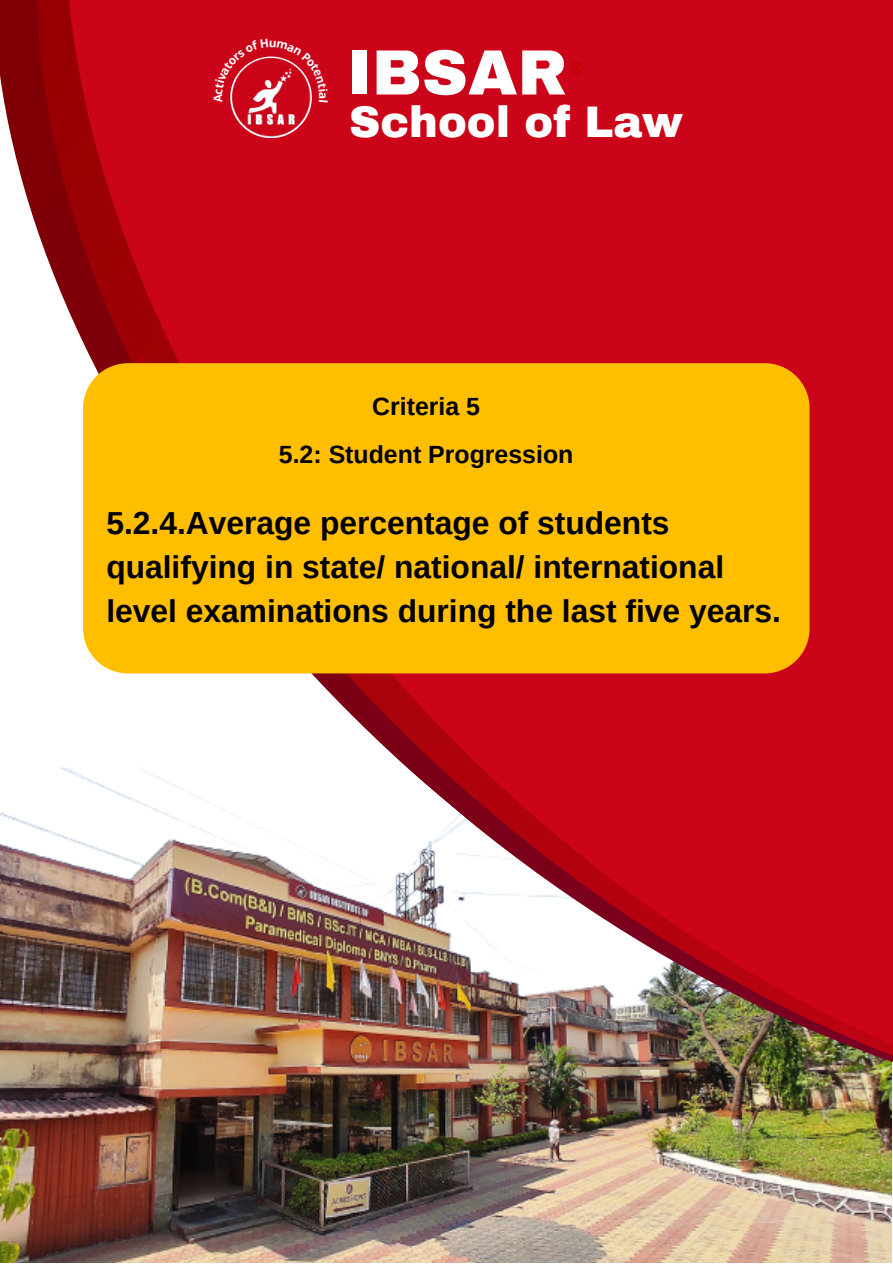
<style>
.page{position:relative;width:893px;height:1264px;background:#fff}
.page>*{position:absolute;margin:0;border:0;box-sizing:border-box;transform-origin:0 0}
.t1{font:900 63.9px "Archivo";color:#fff}
.t2{font:900 43.2px "Archivo";color:#fff}
.t3{font:700 31.8px/43.8px "Arimo";color:#000}
.t4{font:700 24.9px "Arimo";color:#000}
.t5{font:700 16.35px "Open Sans";color:#bd0000}
.t6{font:700 11.7px "Open Sans";color:#fff}
</style>
<div class="page">
<img style="left:0;top:1240px;width:891px;height:22px">
<img style="left:0;top:0;width:892px;height:1240px">
<div style="left:83px;top:363px;width:726px;height:310px;background:#ffbf00"></div>
<img style="left:223px;top:103px;width:95px;height:41px">
<svg style="left:214px;top:39px;width:114px;height:64px;background:#cf172a"></svg>
<p class="t6" style="left:331px;top:92px;width:9px;rotate:90deg">a</p>
<p class="t1" style="left:347px;top:38px;width:222px">IBSAR</p>
<p class="t2" style="left:349px;top:99px;width:335px">School of Law</p>
<p class="t5" style="left:569px;top:56px;width:15px">®</p>
<p class="t4" style="left:372px;top:392px;width:109px">Criteria 5</p>
<p class="t4" style="left:279px;top:440px;width:296px">5.2: Student Progression</p>
<p class="t3" style="left:106px;top:501px;width:676px">5.2.4.Average percentage of students qualifying in state/ national/ international level examinations during the last five years.</p>
</div>
